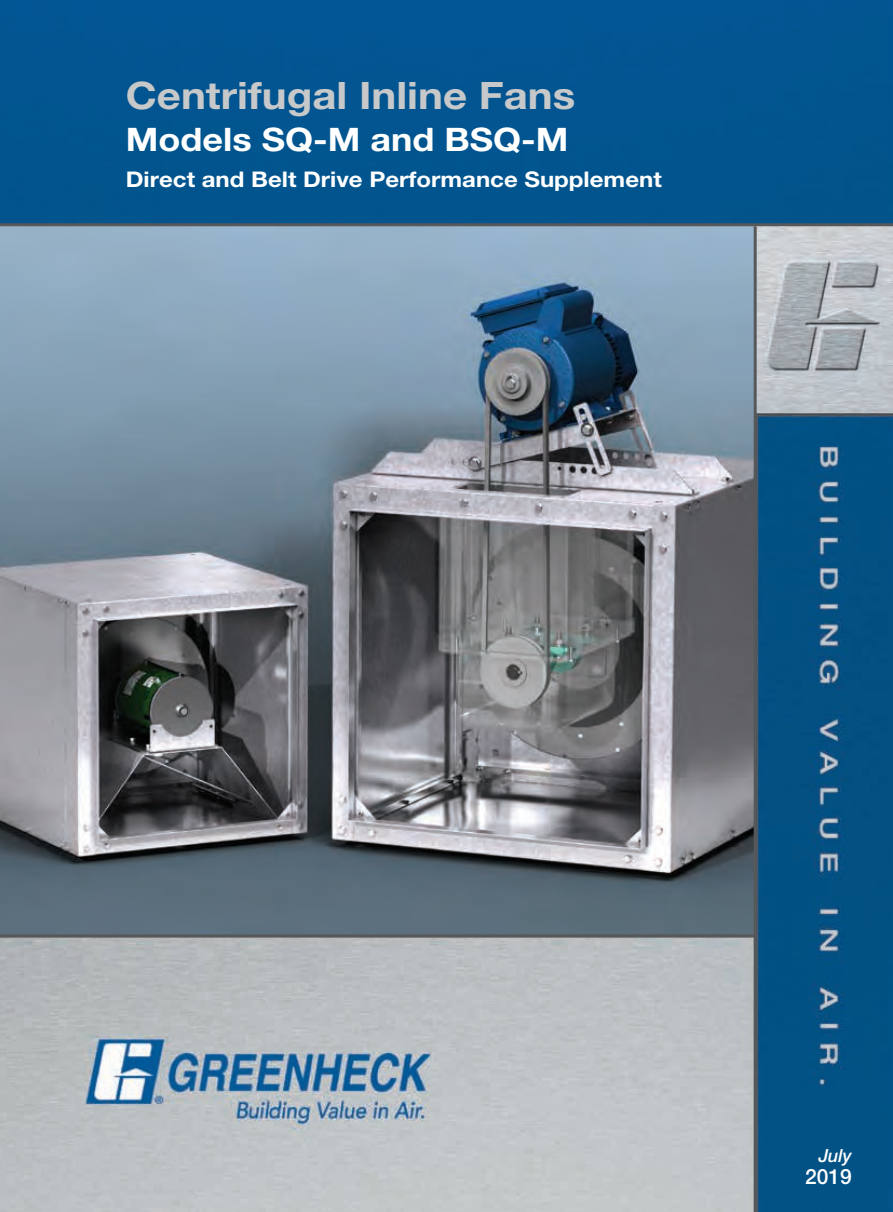
<style>
.page{position:relative;width:893px;height:1212px;background:#fff}
.page>*{position:absolute;margin:0;border:0;box-sizing:border-box;transform-origin:0 0}
.t1{font:700 37.8px "Helvetica Neue LT Std";color:#c7c8ca;scale:1.11 1}
.t2{font:700 32.4px "Helvetica Neue LT Std";color:#fff;scale:1.11 1}
.t3{font:700 21.6px "Helvetica Neue LT Std";color:#fff;scale:1.11 1}
.t4{font:500 21px "Helvetica Neue LT Std";color:#fff}
.t5{font:italic 500 18px "Helvetica Neue LT Std";color:#fff}
</style>
<div class="page">
<img style="left:0;top:0;width:893px;height:1212px">
<img style="left:0;top:226px;width:754px;height:708px">
<img style="left:757px;top:226px;width:136px;height:186px">
<hr style="left:0;top:223px;width:893px;height:3px;background:#57585a">
<hr style="left:0;top:934px;width:755px;height:3px;background:#57585a">
<hr style="left:754px;top:226px;width:3px;height:986px;background:#57585a">
<h1 class="t1" style="left:126px;top:72px;width:406px">Centrifugal Inline Fans</h1>
<h2 class="t2" style="left:126px;top:119px;width:400px">Models SQ-M and BSQ-M</h2>
<p class="t3" style="left:126px;top:166px;width:484px">Direct and Belt Drive Performance Supplement</p>
<p class="t5" style="left:818px;top:1144px;width:35px">July</p>
<p class="t4" style="left:805px;top:1164px;width:48px">2019</p>
</div>
